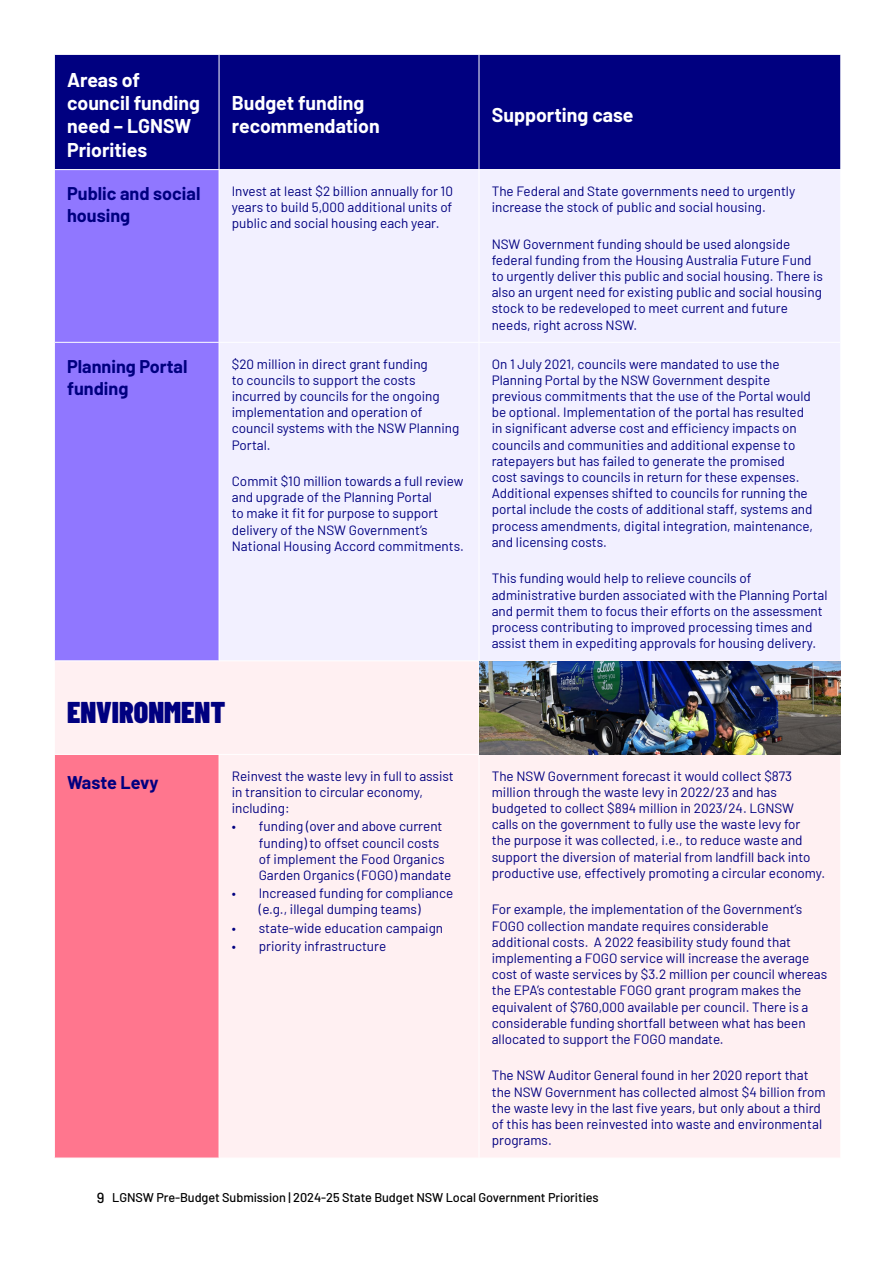
<style>
.page{position:relative;width:893px;height:1263px;background:#fff}
.page>*{position:absolute;margin:0;border:0;box-sizing:border-box;transform-origin:0 0}
.t1{font:900 30px "Barlow Condensed";color:#000080}
.t2{font:700 19.5px/23.4px "Barlow";color:#fff}
.t3{font:700 18px/21.6px "Barlow";color:#000080}
.t4{font:13.5px/16.2px "Barlow";color:#000080}
.t5{font:500 12.75px "Barlow";letter-spacing:-.005em;color:#000}
.s1{font-size:14.55px}
</style>
<div class="page">
<div style="left:55px;top:55px;width:785px;height:114px;background:#000080"></div>
<div style="left:55px;top:170px;width:164px;height:490px;background:#9077ff"></div>
<div style="left:220px;top:170px;width:620px;height:490px;background:#f2f0ff"></div>
<svg style="left:55px;top:662px;width:785px;height:496px;fill:#fff0f2"></svg>
<hr style="left:219px;top:55px;width:1px;height:114px;background:#fff">
<hr style="left:479px;top:55px;width:1px;height:114px;background:#fff">
<hr style="left:479px;top:170px;width:1px;height:172px;background:#fff">
<hr style="left:55px;top:342px;width:164px;height:1px;background:#fff">
<hr style="left:219px;top:342px;width:260px;height:1px;background:#fff">
<hr style="left:479px;top:342px;width:361px;height:1px;background:#fff">
<hr style="left:479px;top:343px;width:1px;height:317px;background:#fff">
<hr style="left:479px;top:754px;width:362px;height:1px;background:#fff">
<hr style="left:219px;top:755px;width:1px;height:403px;background:#fff">
<hr style="left:479px;top:755px;width:1px;height:403px;background:#fff">
<hr style="left:54px;top:754px;width:165px;height:1px;background:#fff">
<hr style="left:219px;top:754px;width:260px;height:1px;background:#fff">
<img style="left:479px;top:661px;width:361px;height:93px">
<h2 class="t2" style="left:67px;top:66px;width:134px">Areas of council funding need – LGNSW<br>Priorities</h2>
<h2 class="t2" style="left:232px;top:90px;width:149px">Budget funding recommendation</h2>
<h2 class="t2" style="left:492px;top:101px;width:143px">Supporting case</h2>
<h3 class="t3" style="left:67px;top:182px;width:135px">Public and social housing</h3>
<p class="t4" style="left:232px;top:182px;width:223px;text-align:justify">Invest at least $2 billion annually for 10 years to build 5,000 additional units of public and social housing each year.</p>
<p class="t4" style="left:492px;top:182px;width:305px">The Federal and State governments need to urgently increase the stock of public and social housing.</p>
<p class="t4" style="left:492px;top:235px;width:333px">NSW Government funding should be used alongside federal funding from the Housing Australia Future Fund to urgently deliver this public and social housing. There is also an urgent need for existing public and social housing stock to be redeveloped to meet current and future needs, right across NSW.</p>
<h3 class="t3" style="left:67px;top:354px;width:122px">Planning Portal funding</h3>
<p class="t4" style="left:232px;top:355px;width:229px">$20 million in direct grant funding<br>to councils to support the costs incurred by councils for the ongoing implementation and operation of council systems with the NSW Planning<br>Portal.</p>
<p class="t4" style="left:232px;top:472px;width:234px">Commit $10 million towards a full review and upgrade of the Planning Portal<br>to make it fit for purpose to support delivery of the NSW Government’s National Housing Accord commitments.</p>
<p class="t4" style="left:492px;top:355px;width:323px">On 1 July 2021, councils were mandated to use the Planning Portal by the NSW Government despite previous commitments that the use of the Portal would be optional. Implementation of the portal has resulted in significant adverse cost and efficiency impacts on councils and communities and additional expense to ratepayers but has failed to generate the promised cost savings to councils in return for these expenses.<br>Additional expenses shifted to councils for running the portal include the costs of additional staff, systems and process amendments, digital integration, maintenance, and licensing costs.</p>
<p class="t4" style="left:492px;top:569px;width:337px">This funding would help to relieve councils of administrative burden associated with the Planning Portal and permit them to focus their efforts on the assessment process contributing to improved processing times and assist them in expediting approvals for housing delivery.</p>
<h1 class="t1" style="left:67px;top:691px;width:160px">ENVIRONMENT</h1>
<h3 class="t3" style="left:67px;top:770px;width:93px">Waste Levy</h3>
<p class="t4" style="left:232px;top:767px;width:224px">Reinvest the waste levy in full to assist in transition to circular economy, including:</p>
<p class="t4" style="left:259px;top:817px;width:194px;text-indent:-27px">• funding (over and above current funding) to offset council costs of implement the Food Organics<br>Garden Organics (FOGO) mandate</p>
<p class="t4" style="left:232px;top:884px;width:223px;text-align:center">• Increased funding for compliance (e.g., illegal dumping teams)</p>
<p class="t4" style="left:232px;top:918px;width:213px">• state-wide education campaign</p>
<p class="t4" style="left:232px;top:937px;width:156px">• priority infrastructure</p>
<p class="t4" style="left:492px;top:767px;width:335px">The NSW Government forecast it would collect $873 million through the waste levy in 2022/23 and has budgeted to collect $894 million in 2023/24. LGNSW<br>calls on the government to fully use the waste levy for<br>the purpose it was collected, i.e., to reduce waste and support the diversion of material from landfill back into productive use, effectively promoting a circular economy.</p>
<p class="t4" style="left:492px;top:900px;width:337px">For example, the implementation of the Government’s FOGO collection mandate requires considerable additional costs. A 2022 feasibility study found that implementing a FOGO service will increase the average cost of waste services by $3.2 million per council whereas the EPA’s contestable FOGO grant program makes the equivalent of $760,000 available per council. There is a considerable funding shortfall between what has been allocated to support the FOGO mandate.</p>
<p class="t4" style="left:492px;top:1066px;width:335px">The NSW Auditor General found in her 2020 report that the NSW Government has collected almost $4 billion from the waste levy in the last five years, but only about a third of this has been reinvested into waste and environmental programs.</p>
<p class="t5" style="left:97px;top:1188px;width:504px"><span class="s1">9</span> LGNSW Pre-Budget Submission | 2024-25 State Budget NSW Local Government Priorities</p>
</div>
